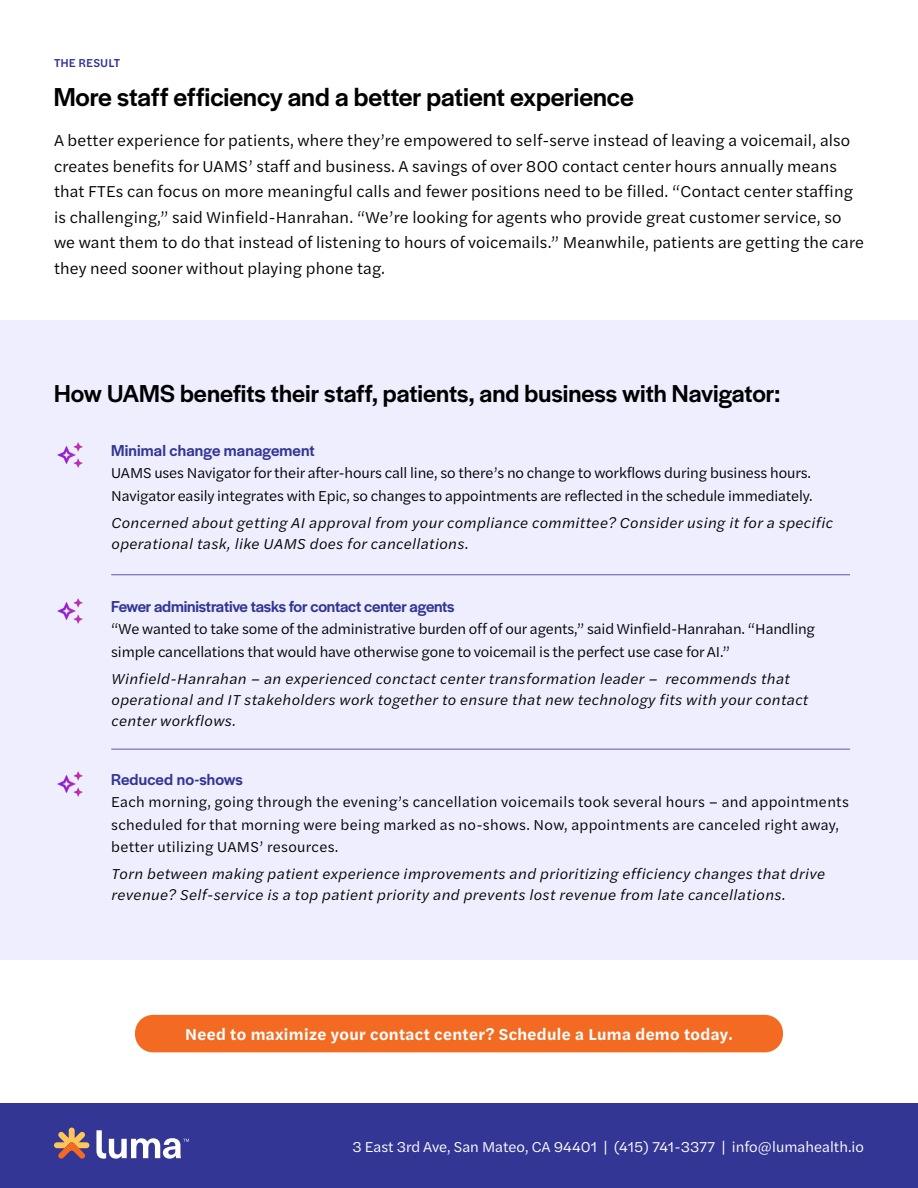
<style>
.page{position:relative;width:918px;height:1188px;background:#fff}
.page>*{position:absolute;margin:0;border:0;box-sizing:border-box;transform-origin:0 0}
.t1{font:500 27px "Halyard Display";color:#000}
.t2{font:500 25.5px "Halyard Display";color:#000}
.t3{font:16.5px/25.5px "Halyard Text";letter-spacing:.01em;color:#000}
.t4{font:600 16.5px "Halyard Text";letter-spacing:.02em;color:#fff}
.t5{font:500 16.5px "Halyard Display";letter-spacing:-.01em;color:#323594}
.t6{font:500 16.5px "Halyard Display";letter-spacing:.01em;color:#323594}
.t7{font:italic 15px/21px "Halyard Text";letter-spacing:.03em;color:#000}
.t8{font:15px/22.5px "Halyard Text";letter-spacing:-.01em;color:#000}
.t9{font:15px/22.5px "Halyard Text";letter-spacing:.02em;color:#000}
.t10{font:15px "Halyard Text";color:#fff}
.t11{font:500 12px "Halyard Text";letter-spacing:.005em;color:#313199}
</style>
<div class="page">
<div style="left:0;top:321px;width:918px;height:639px;background:#eef"></div>
<div style="left:135px;top:1015px;width:648px;height:37px;background:#f36b23;border-radius:18px"></div>
<div style="left:0;top:1103px;width:918px;height:85px;background:#343695"></div>
<svg style="left:54px;top:1128px;width:35px;height:31px"></svg>
<svg style="left:96px;top:1130px;width:93px;height:29px"></svg>
<hr style="left:111px;top:575px;width:739px;height:1px;background:#5959ad">
<hr style="left:111px;top:749px;width:739px;height:1px;background:#5959ad">
<img style="left:57px;top:443px;width:25px;height:25px">
<img style="left:57px;top:599px;width:25px;height:25px">
<img style="left:57px;top:772px;width:25px;height:25px">
<p class="t11" style="left:54px;top:54px;width:68px">THE RESULT</p>
<p class="t1" style="left:54px;top:78px;width:582px">More staff efficiency and a better patient experience</p>
<p class="t3" style="left:54px;top:127px;width:812px">A better experience for patients, where they’re empowered to self-serve instead of leaving a voicemail, also creates benefits for UAMS’ staff and business. A savings of over 800 contact center hours annually means that FTEs can focus on more meaningful calls and fewer positions need to be filled. “Contact center staffing is challenging,” said Winfield-Hanrahan. “We’re looking for agents who provide great customer service, so we want them to do that instead of listening to hours of voicemails.” Meanwhile, patients are getting the care they need sooner without playing phone tag.</p>
<p class="t2" style="left:54px;top:375px;width:728px">How UAMS benefits their staff, patients, and business with Navigator:</p>
<p class="t6" style="left:111px;top:438px;width:205px">Minimal change management</p>
<p class="t8" style="left:111px;top:461px;width:703px">UAMS uses Navigator for their after-hours call line, so there’s no change to workflows during business hours.<br>Navigator easily integrates with Epic, so changes to appointments are reflected in the schedule immediately.</p>
<p class="t7" style="left:111px;top:511px;width:723px">Concerned about getting AI approval from your compliance committee? Consider using it for a specific operational task, like UAMS does for cancellations.</p>
<p class="t5" style="left:111px;top:595px;width:345px">Fewer administrative tasks for contact center agents</p>
<p class="t8" style="left:111px;top:617px;width:705px">“We wanted to take some of the administrative burden off of our agents,” said Winfield-Hanrahan. “Handling simple cancellations that would have otherwise gone to voicemail is the perfect use case for AI.”</p>
<p class="t7" style="left:111px;top:667px;width:698px">Winfield-Hanrahan – an experienced conctact center transformation leader – recommends that operational and IT stakeholders work together to ensure that new technology fits with your contact center workflows.</p>
<p class="t6" style="left:111px;top:768px;width:133px">Reduced no-shows</p>
<p class="t9" style="left:111px;top:790px;width:739px">Each morning, going through the evening’s cancellation voicemails took several hours – and appointments scheduled for that morning were being marked as no-shows. Now, appointments are canceled right away, better utilizing UAMS’ resources.</p>
<p class="t7" style="left:111px;top:863px;width:715px">Torn between making patient experience improvements and prioritizing efficiency changes that drive revenue? Self-service is a top patient priority and prevents lost revenue from late cancellations.</p>
<p class="t4" style="left:185px;top:1022px;width:549px">Need to maximize your contact center? Schedule a Luma demo today.</p>
<p class="t10" style="left:352px;top:1136px;width:513px">3 East 3rd Ave, San Mateo, CA 94401 | (415) 741-3377 | info@lumahealth.io</p>
</div>
